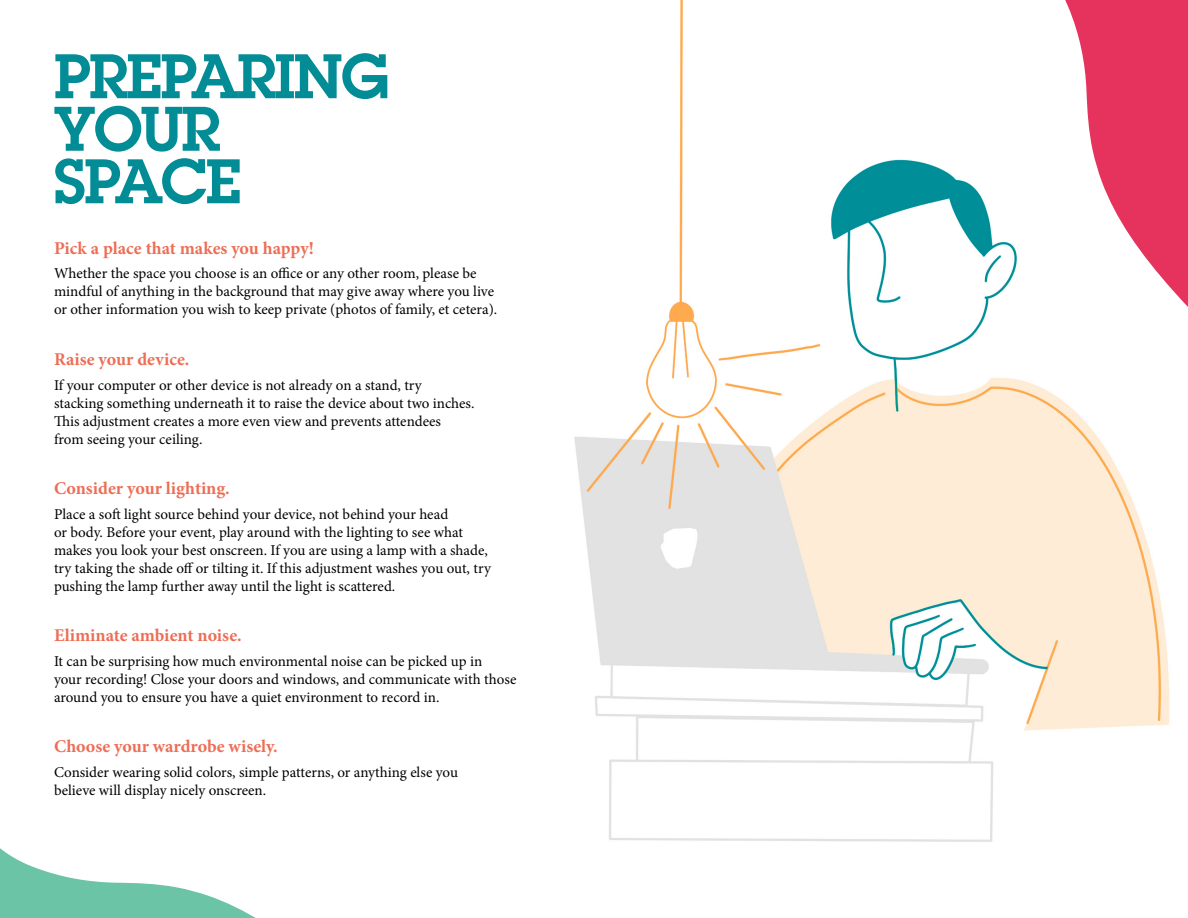
<style>
.page{position:relative;width:1188px;height:918px;background:#fff}
.page>*{position:absolute;margin:0;border:0;box-sizing:border-box;transform-origin:0 0}
.t1{font:600 61.5px/52.5px "Lubalin Graph Std";letter-spacing:-.03em;color:#018c96}
.t2{font:700 18px "Minion Pro";color:#ed6e56}
.t3{font:15px/18px "Minion Pro";letter-spacing:-.005em;color:#000}
</style>
<div class="page">
<img style="left:574px;top:0;width:596px;height:842px">
<svg style="left:0;top:848px;width:256px;height:70px"></svg>
<svg style="left:996px;top:0;width:192px;height:384px"></svg>
<h1 class="t1" style="left:54px;top:49px;width:337px">PREPARING<br>YOUR<br>SPACE</h1>
<p class="t2" style="left:54px;top:235px;width:261px">Pick a place that makes you happy!</p>
<p class="t3" style="left:54px;top:265px;width:445px">Whether the space you choose is an office or any other room, please be mindful of anything in the background that may give away where you live or other information you wish to keep private (photos of family, et cetera).</p>
<p class="t2" style="left:54px;top:346px;width:137px">Raise your device.</p>
<p class="t3" style="left:54px;top:376px;width:422px">If your computer or other device is not already on a stand, try stacking something underneath it to raise the device about two inches.<br>This adjustment creates a more even view and prevents attendees<br>from seeing your ceiling.</p>
<p class="t2" style="left:54px;top:475px;width:177px">Consider your lighting.</p>
<p class="t3" style="left:54px;top:505px;width:439px">Place a soft light source behind your device, not behind your head<br>or body. Before your event, play around with the lighting to see what makes you look your best onscreen. If you are using a lamp with a shade, try taking the shade off or tilting it. If this adjustment washes you out, try pushing the lamp further away until the light is scattered.</p>
<p class="t2" style="left:54px;top:623px;width:189px">Eliminate ambient noise.</p>
<p class="t3" style="left:54px;top:652px;width:464px">It can be surprising how much environmental noise can be picked up in<br>your recording! Close your doors and windows, and communicate with those around you to ensure you have a quiet environment to record in.</p>
<p class="t2" style="left:54px;top:734px;width:225px">Choose your wardrobe wisely.</p>
<p class="t3" style="left:54px;top:763px;width:406px">Consider wearing solid colors, simple patterns, or anything else you believe will display nicely onscreen.</p>
</div>
